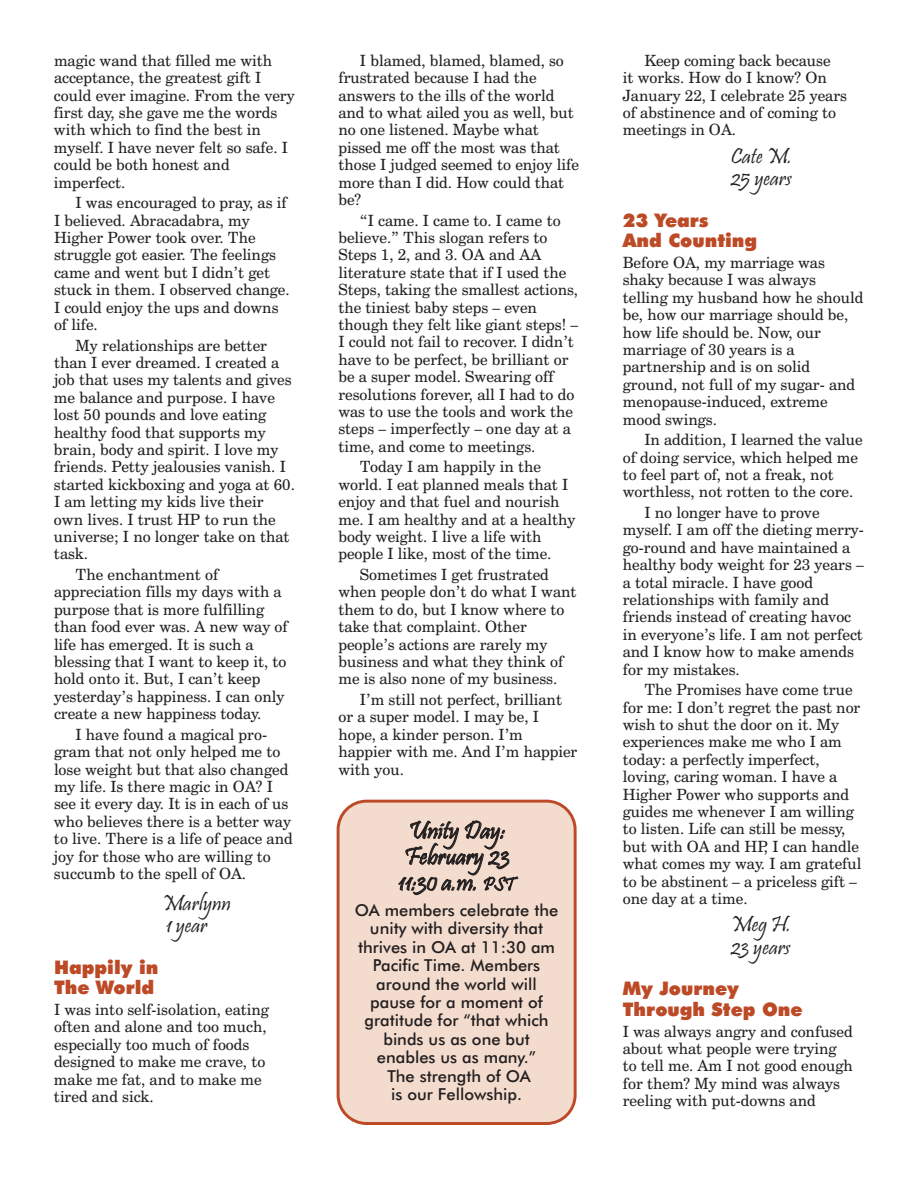
<style>
.page{position:relative;width:918px;height:1188px;background:#fff}
.page>*{position:absolute;margin:0;border:0;box-sizing:border-box;transform-origin:0 0}
.t1{font:25.5px/25.8px "Pristina";color:#231f20;text-align:center}
.t2{font:22.5px/22.2px "Pristina";color:#231f20}
.t3{font:900 18.75px/20.2px "Futura BT";color:#bd4a27}
.t4{font:500 16.5px/18.5px "Futura BT";color:#231f20;text-align:center}
.t5{font:15.45px/17.4px "Century Schoolbook BT";color:#231f20}
.s1{font-size:19.2px}
</style>
<div class="page">
<div style="left:337px;top:800px;width:240px;height:325px;background:#f3dcce"></div>
<p class="t5" style="left:54px;top:52px;width:242px">magic wand that filled me with acceptance, the greatest gift I could ever imagine. From the very first day, she gave me the words with which to find the best in myself. I have never felt so safe. I could be both honest and imperfect.</p>
<p class="t5" style="left:54px;top:194px;width:237px;text-indent:22px">I was encouraged to pray, as if<br>I believed. Abracadabra, my<br>Higher Power took over. The struggle got easier. The feelings came and went but I didn’t get stuck in them. I observed change.<br>I could enjoy the ups and downs of life.</p>
<p class="t5" style="left:54px;top:337px;width:242px;text-indent:22px">My relationships are better than I ever dreamed. I created a job that uses my talents and gives me balance and purpose. I have lost 50 pounds and love eating healthy food that supports my brain, body and spirit. I love my friends. Petty jealousies vanish. I started kickboxing and yoga at 60.<br>I am letting my kids live their own lives. I trust HP to run the universe; I no longer take on that task.</p>
<p class="t5" style="left:54px;top:566px;width:235px;text-indent:22px">The enchantment of appreciation fills my days with a purpose that is more fulfilling than food ever was. A new way of life has emerged. It is such a blessing that I want to keep it, to hold onto it. But, I can’t keep yesterday’s happiness. I can only create a new happiness today.</p>
<p class="t5" style="left:54px;top:726px;width:240px;text-indent:22px">I have found a magical pro&shy;gram that not only helped me to lose weight but that also changed my life. Is there magic in OA? I see it every day. It is in each of us who believes there is a better way to live. There is a life of peace and joy for those who are willing to succumb to the spell of OA.</p>
<h2 class="t2" style="left:162px;top:891px;width:71px">Marlynn<br>1 year</h2>
<p class="t3" style="left:54px;top:957px;width:106px">Happily in<br>The World</p>
<p class="t5" style="left:54px;top:1001px;width:217px">I was into self-isolation, eating often and alone and too much, especially too much of foods designed to make me crave, to make me fat, and to make me tired and sick.</p>
<p class="t5" style="left:338px;top:52px;width:242px;text-indent:22px">I blamed, blamed, blamed, so frustrated because I had the answers to the ills of the world and to what ailed you as well, but no one listened. Maybe what pissed me off the most was that those I judged seemed to enjoy life more than I did. How could that be?</p>
<p class="t5" style="left:338px;top:212px;width:241px;text-indent:22px">“I came. I came to. I came to believe.” This slogan refers to<br>Steps 1, 2, and 3. OA and AA literature state that if I used the<br>Steps, taking the smallest actions, the tiniest baby steps – even though they felt like giant steps! –<br>I could not fail to recover. I didn’t have to be perfect, be brilliant or be a super model. Swearing off resolutions forever, all I had to do was to use the tools and work the steps – imperfectly – one day at a time, and come to meetings.</p>
<p class="t5" style="left:338px;top:458px;width:239px;text-indent:22px">Today I am happily in the world. I eat planned meals that I enjoy and that fuel and nourish me. I am healthy and at a healthy body weight. I live a life with people I like, most of the time.</p>
<p class="t5" style="left:338px;top:566px;width:240px;text-indent:22px">Sometimes I get frustrated when people don’t do what I want them to do, but I know where to take that complaint. Other people’s actions are rarely my business and what they think of me is also none of my business.</p>
<p class="t5" style="left:338px;top:691px;width:241px;text-indent:22px">I’m still not perfect, brilliant or a super model. I may be, I hope, a kinder person. I’m happier with me. And I’m happier with you.</p>
<h1 class="t1" style="left:399px;top:816px;width:118px">Unity Day:<br>February 23<br>11:30 a.m. <span class="s1">PST</span></h1>
<p class="t4" style="left:355px;top:901px;width:205px">OA members celebrate the unity with diversity that thrives in OA at 11:30 am<br>Pacific Time. Members around the world will pause for a moment of gratitude for “that which binds us as one but enables us as many.”<br>The strength of OA<br>is our Fellowship.</p>
<p class="t5" style="left:623px;top:52px;width:226px;text-indent:22px">Keep coming back because<br>it works. How do I know? On<br>January 22, I celebrate 25 years of abstinence and of coming to meetings in OA.</p>
<h2 class="t2" style="left:731px;top:144px;width:63px">Cate M.<br>25 years</h2>
<p class="t3" style="left:623px;top:210px;width:136px">23 Years<br>And Counting</p>
<p class="t5" style="left:623px;top:254px;width:242px">Before OA, my marriage was shaky because I was always telling my husband how he should be, how our marriage should be, how life should be. Now, our marriage of 30 years is a partnership and is on solid ground, not full of my sugar- and menopause-induced, extreme mood swings.</p>
<p class="t5" style="left:623px;top:431px;width:241px;text-indent:22px">In addition, I learned the value of doing service, which helped me to feel part of, not a freak, not worthless, not rotten to the core.</p>
<p class="t5" style="left:623px;top:504px;width:243px;text-indent:22px">I no longer have to prove myself. I am off the dieting merry&shy;go-round and have maintained a healthy body weight for 23 years – a total miracle. I have good relationships with family and friends instead of creating havoc in everyone’s life. I am not perfect and I know how to make amends for my mistakes.</p>
<p class="t5" style="left:623px;top:681px;width:240px;text-indent:22px">The Promises have come true for me: I don’t regret the past nor wish to shut the door on it. My experiences make me who I am today: a perfectly imperfect, loving, caring woman. I have a<br>Higher Power who supports and guides me whenever I am willing to listen. Life can still be messy, but with OA and HP, I can handle what comes my way. I am grateful to be abstinent – a priceless gift – one day at a time.</p>
<h2 class="t2" style="left:731px;top:912px;width:62px">Meg H.<br>23 years</h2>
<p class="t3" style="left:623px;top:979px;width:181px">My Journey<br>Through Step One</p>
<p class="t5" style="left:623px;top:1023px;width:232px">I was always angry and confused about what people were trying to tell me. Am I not good enough for them? My mind was always reeling with put-downs and</p>
</div>
